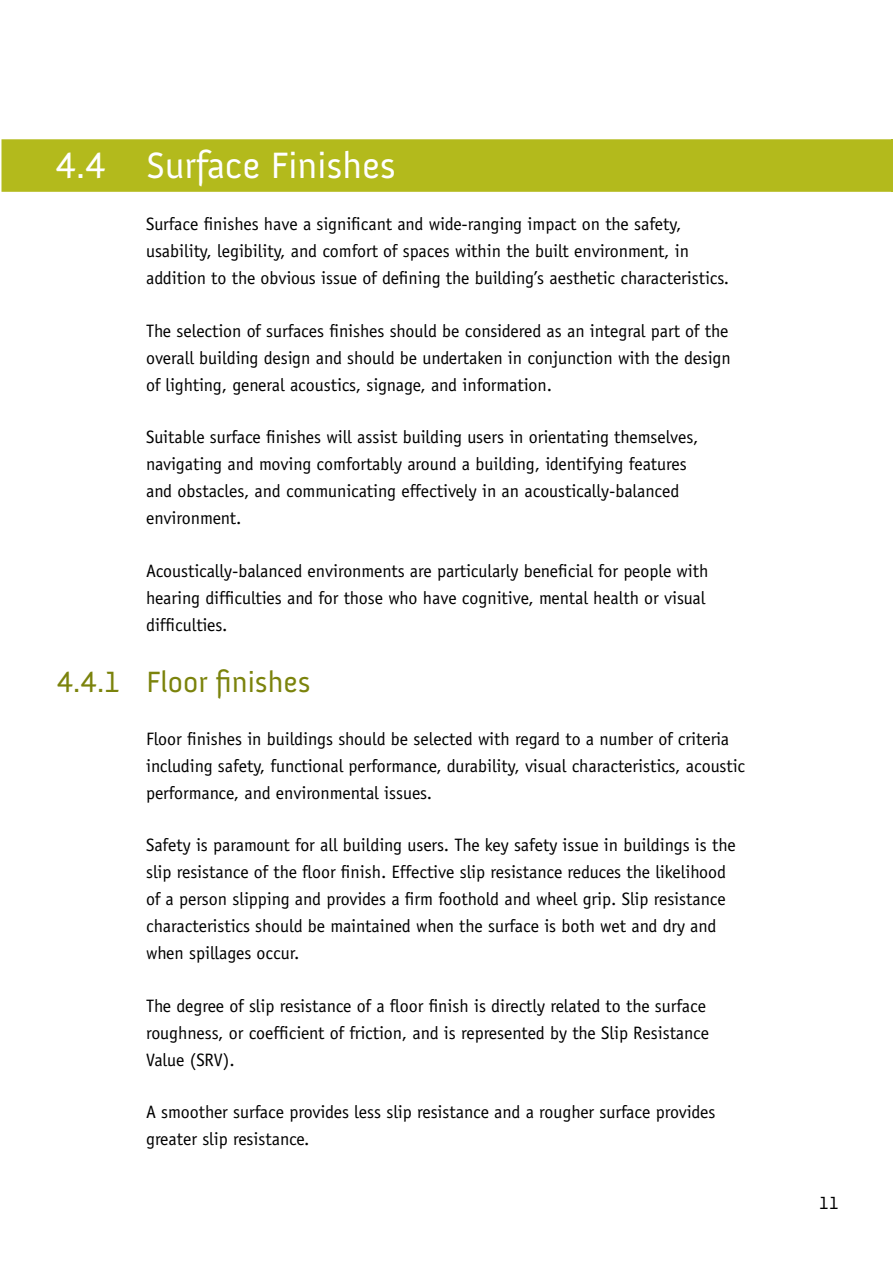
<style>
.page{position:relative;width:893px;height:1263px;background:#fff}
.page>*{position:absolute;margin:0;border:0;box-sizing:border-box;transform-origin:0 0}
.t1{font:37.5px "Anivers";color:#fff}
.t2{font:30px "Anivers";color:#7b830c}
.t3{font:18px/27px "Officina Sans";letter-spacing:-.005em;color:#000}
.t4{font:18px "Anivers";color:#000}
</style>
<div class="page">
<div style="left:2px;top:139px;width:891px;height:53px;background:#b3ba1c"></div>
<h1 class="t1" style="left:56px;top:144px;width:342px">4.4 Surface Finishes</h1>
<p class="t3" style="left:146px;top:210px;width:585px">Surface finishes have a significant and wide-ranging impact on the safety, usability, legibility, and comfort of spaces within the built environment, in addition to the obvious issue of defining the building’s aesthetic characteristics.</p>
<p class="t3" style="left:146px;top:317px;width:586px">The selection of surfaces finishes should be considered as an integral part of the overall building design and should be undertaken in conjunction with the design of lighting, general acoustics, signage, and information.</p>
<p class="t3" style="left:146px;top:423px;width:554px">Suitable surface finishes will assist building users in orientating themselves, navigating and moving comfortably around a building, identifying features and obstacles, and communicating effectively in an acoustically-balanced environment.</p>
<p class="t3" style="left:146px;top:557px;width:564px">Acoustically-balanced environments are particularly beneficial for people with hearing difficulties and for those who have cognitive, mental health or visual difficulties.</p>
<h2 class="t2" style="left:57px;top:666px;width:255px">4.4.1 Floor finishes</h2>
<p class="t3" style="left:146px;top:725px;width:601px">Floor finishes in buildings should be selected with regard to a number of criteria including safety, functional performance, durability, visual characteristics, acoustic performance, and environmental issues.</p>
<p class="t3" style="left:146px;top:832px;width:591px">Safety is paramount for all building users. The key safety issue in buildings is the slip resistance of the floor finish. Effective slip resistance reduces the likelihood of a person slipping and provides a firm foothold and wheel grip. Slip resistance characteristics should be maintained when the surface is both wet and dry and when spillages occur.</p>
<p class="t3" style="left:146px;top:992px;width:565px">The degree of slip resistance of a floor finish is directly related to the surface roughness, or coefficient of friction, and is represented by the Slip Resistance<br>Value (SRV).</p>
<p class="t3" style="left:146px;top:1099px;width:571px">A smoother surface provides less slip resistance and a rougher surface provides greater slip resistance.</p>
<p class="t4" style="left:819px;top:1193px;width:21px">11</p>
</div>
